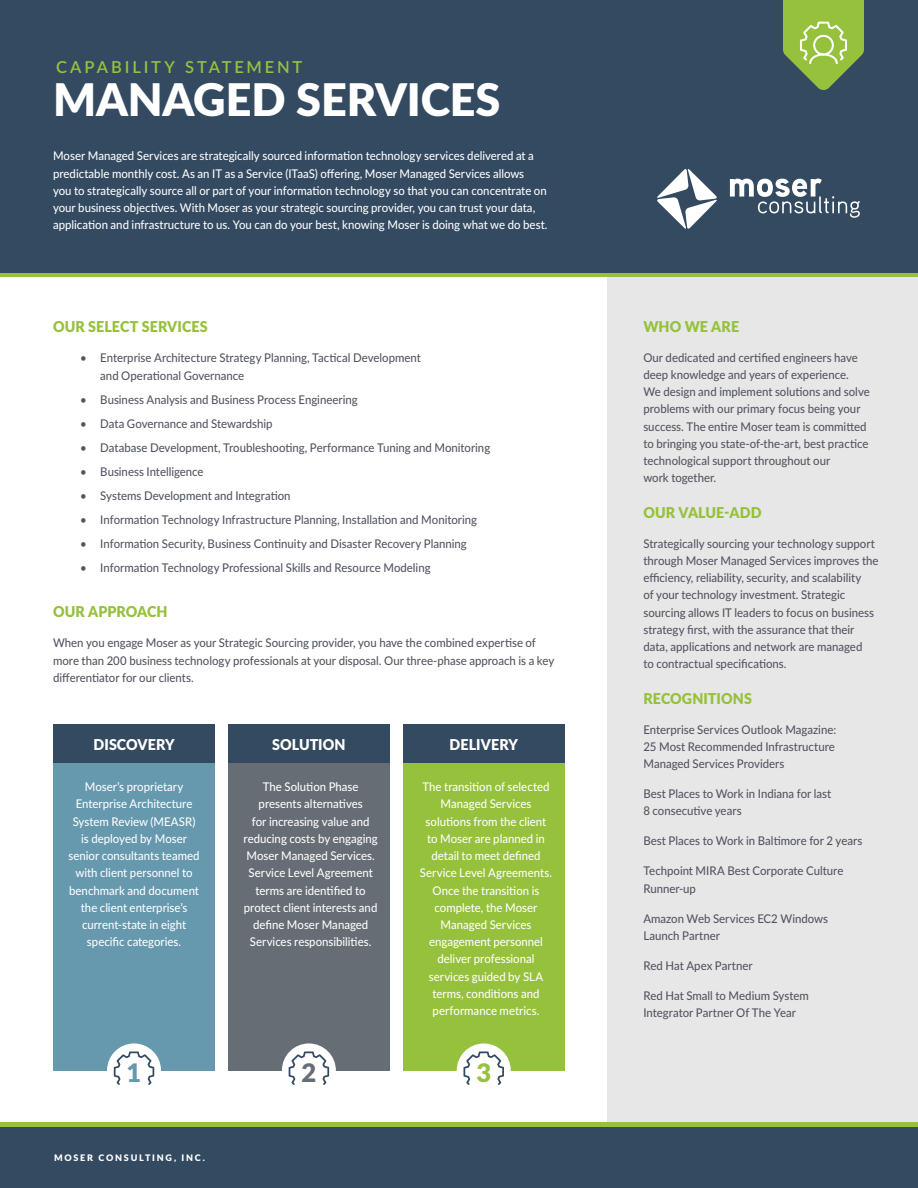
<style>
.page{position:relative;width:918px;height:1188px;background:#fff}
.page>*{position:absolute;margin:0;border:0;box-sizing:border-box;transform-origin:0 0}
.t1{font:900 45px "Lato";letter-spacing:-.005em;color:#fff}
.t2{font:900 25.5px "Lato";color:#6698ae}
.t3{font:900 25.5px "Lato";color:#666d74}
.t4{font:900 25.5px "Lato";color:#96c13d}
.t5{font:600 16.5px "Lato";letter-spacing:.17em;color:#96c13d}
.t6{font:900 15px "Lato";letter-spacing:.01em;color:#96c13d;scale:.95 1}
.t7{font:900 15px "Lato";letter-spacing:.01em;color:#fff;scale:.95 1}
.t8{font:500 12px/17.2px "Lato";color:#51545f;scale:.95 1}
.t9{font:500 12px/17.2px "Lato";color:#fff;text-align:center;scale:.95 1}
.t10{font:900 9px "Lato";letter-spacing:.2em;color:#fff}
</style>
<div class="page">
<div style="left:53px;top:725px;width:162px;height:345px;background:#6698ae"></div>
<div style="left:403px;top:725px;width:162px;height:345px;background:#96c13d"></div>
<div style="left:228px;top:725px;width:162px;height:345px;background:#666d74"></div>
<div style="left:53px;top:725px;width:162px;height:38px;background:#334a61"></div>
<div style="left:228px;top:725px;width:162px;height:38px;background:#334a61"></div>
<div style="left:403px;top:725px;width:162px;height:38px;background:#334a61"></div>
<div style="left:282px;top:1043px;width:54px;height:54px;background:#fff;border-radius:50%"></div>
<div style="left:457px;top:1043px;width:54px;height:54px;background:#fff;border-radius:50%"></div>
<div style="left:107px;top:1043px;width:54px;height:54px;background:#fff;border-radius:50%"></div>
<svg style="left:114px;top:1051px;width:40px;height:34px"></svg>
<svg style="left:289px;top:1051px;width:40px;height:34px"></svg>
<svg style="left:463px;top:1051px;width:41px;height:34px"></svg>
<div style="left:608px;top:0;width:310px;height:1188px;background:#e7e7e7"></div>
<div style="left:0;top:1123px;width:918px;height:65px;background:#96c13d"></div>
<div style="left:0;top:1127px;width:918px;height:61px;background:#334a61"></div>
<div style="left:0;top:0;width:918px;height:272px;background:#334a61"></div>
<svg style="left:730px;top:179px;width:130px;height:39px"></svg>
<svg style="left:657px;top:169px;width:60px;height:60px"></svg>
<svg style="left:783px;top:0;width:81px;height:90px"></svg>
<h3 class="t5" style="left:56px;top:55px;width:248px">CAPABILITY STATEMENT</h3>
<h1 class="t1" style="left:53px;top:65px;width:449px">MANAGED SERVICES</h1>
<p class="t9" style="left:53px;top:147px;width:522px;text-align:left">Moser Managed Services are strategically sourced information technology services delivered at a predictable monthly cost. As an IT as a Service (ITaaS) offering, Moser Managed Services allows<br>you to strategically source all or part of your information technology so that you can concentrate on your business objectives. With Moser as your strategic sourcing provider, you can trust your data, application and infrastructure to us. You can do your best, knowing Moser is doing what we do best.</p>
<p class="t6" style="left:53px;top:315px;width:164px">OUR SELECT SERVICES</p>
<p class="t8" style="left:100px;top:349px;width:339px;text-indent:-20px">• Enterprise Architecture Strategy Planning, Tactical Development and Operational Governance</p>
<p class="t8" style="left:80px;top:390px;width:294px">• Business Analysis and Business Process Engineering</p>
<p class="t8" style="left:80px;top:414px;width:204px">• Data Governance and Stewardship</p>
<p class="t8" style="left:80px;top:438px;width:433px">• Database Development, Troubleshooting, Performance Tuning and Monitoring</p>
<p class="t8" style="left:80px;top:462px;width:132px">• Business Intelligence</p>
<p class="t8" style="left:80px;top:486px;width:223px">• Systems Development and Integration</p>
<p class="t8" style="left:80px;top:510px;width:419px">• Information Technology Infrastructure Planning, Installation and Monitoring</p>
<p class="t8" style="left:80px;top:534px;width:409px">• Information Security, Business Continuity and Disaster Recovery Planning</p>
<p class="t8" style="left:80px;top:558px;width:371px">• Information Technology Professional Skills and Resource Modeling</p>
<p class="t6" style="left:53px;top:601px;width:122px">OUR APPROACH</p>
<p class="t8" style="left:53px;top:634px;width:529px">When you engage Moser as your Strategic Sourcing provider, you have the combined expertise of more than 200 business technology professionals at your disposal. Our three-phase approach is a key differentiator for our clients.</p>
<p class="t7" style="left:93px;top:733px;width:87px">DISCOVERY</p>
<p class="t7" style="left:272px;top:733px;width:79px">SOLUTION</p>
<p class="t7" style="left:450px;top:733px;width:73px">DELIVERY</p>
<p class="t9" style="left:69px;top:778px;width:139px">Moser’s proprietary<br>Enterprise Architecture<br>System Review (MEASR) is deployed by Moser senior consultants teamed with client personnel to benchmark and document the client enterprise’s current-state in eight specific categories.</p>
<p class="t9" style="left:244px;top:778px;width:143px">The Solution Phase presents alternatives<br>for increasing value and reducing costs by engaging<br>Moser Managed Services.<br>Service Level Agreement terms are identified to protect client interests and define Moser Managed<br>Services responsibilities.</p>
<p class="t9" style="left:420px;top:778px;width:141px">The transition of selected<br>Managed Services solutions from the client to Moser are planned in detail to meet defined<br>Service Level Agreements.<br>Once the transition is complete, the Moser<br>Managed Services engagement personnel deliver professional services guided by SLA terms, conditions and performance metrics.</p>
<h2 class="t2" style="left:127px;top:1053px;width:16px">1</h2>
<h2 class="t3" style="left:301px;top:1053px;width:16px">2</h2>
<h2 class="t4" style="left:476px;top:1053px;width:16px">3</h2>
<p class="t10" style="left:54px;top:1151px;width:152px">MOSER CONSULTING, INC.</p>
<p class="t6" style="left:643px;top:315px;width:102px">WHO WE ARE</p>
<p class="t8" style="left:643px;top:348px;width:240px">Our dedicated and certified engineers have deep knowledge and years of experience.<br>We design and implement solutions and solve problems with our primary focus being your success. The entire Moser team is committed to bringing you state-of-the-art, best practice technological support throughout our<br>work together.</p>
<p class="t6" style="left:643px;top:501px;width:126px">OUR VALUE-ADD</p>
<p class="t8" style="left:643px;top:534px;width:249px">Strategically sourcing your technology support through Moser Managed Services improves the efficiency, reliability, security, and scalability<br>of your technology investment. Strategic sourcing allows IT leaders to focus on business strategy first, with the assurance that their data, applications and network are managed<br>to contractual specifications.</p>
<p class="t6" style="left:643px;top:687px;width:116px">RECOGNITIONS</p>
<p class="t8" style="left:643px;top:720px;width:204px;text-align:justify">Enterprise Services Outlook Magazine:<br>25 Most Recommended Infrastructure Managed Services Providers</p>
<p class="t8" style="left:643px;top:785px;width:199px">Best Places to Work in Indiana for last<br>8 consecutive years</p>
<p class="t8" style="left:643px;top:832px;width:232px">Best Places to Work in Baltimore for 2 years</p>
<p class="t8" style="left:643px;top:862px;width:212px">Techpoint MIRA Best Corporate Culture<br>Runner-up</p>
<p class="t8" style="left:643px;top:909px;width:196px">Amazon Web Services EC2 Windows<br>Launch Partner</p>
<p class="t8" style="left:643px;top:956px;width:117px">Red Hat Apex Partner</p>
<p class="t8" style="left:643px;top:986px;width:176px">Red Hat Small to Medium System<br>Integrator Partner Of The Year</p>
</div>
